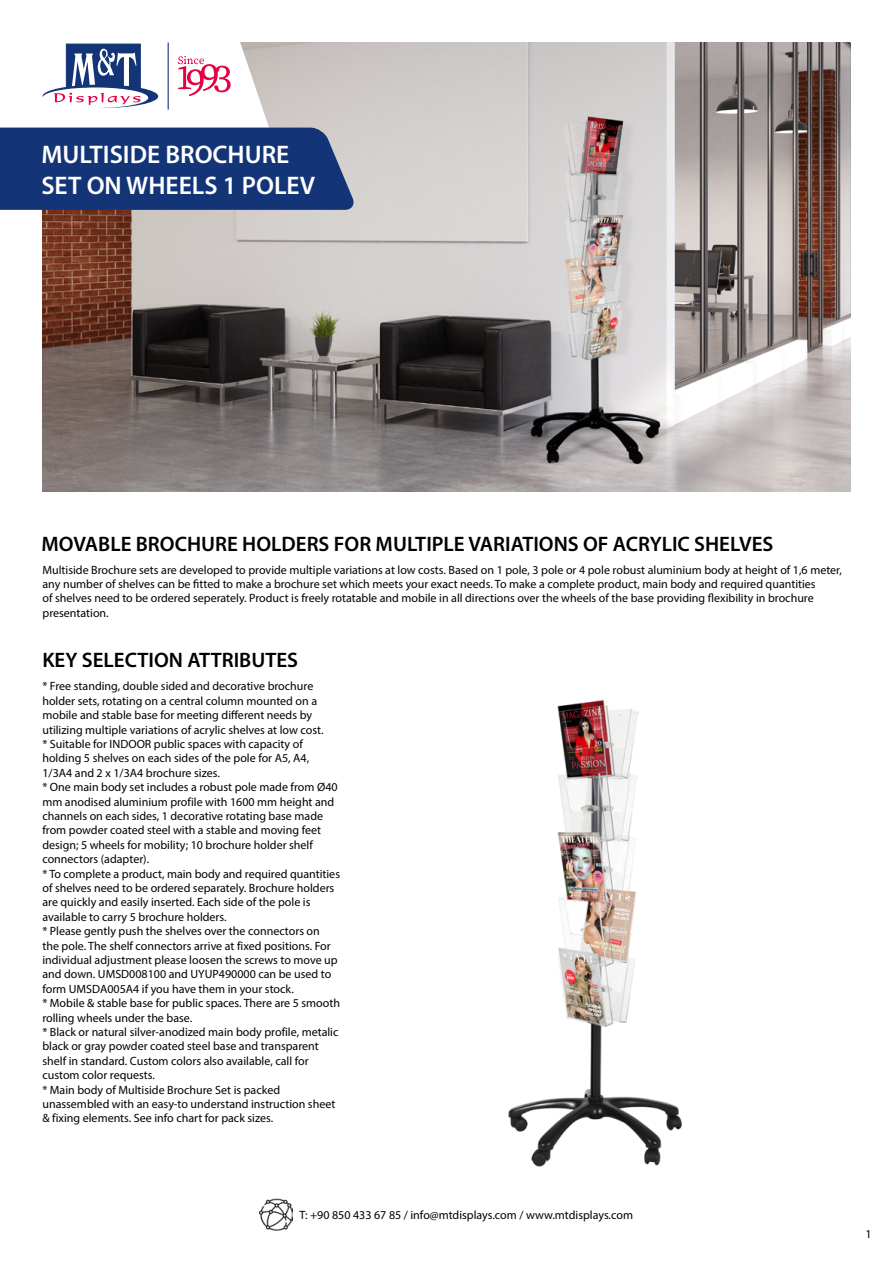
<style>
.page{position:relative;width:893px;height:1263px;background:#fff}
.page>*{position:absolute;margin:0;border:0;box-sizing:border-box;transform-origin:0 0}
.t1{font:600 25.5px/30.6px "Myriad Pro";color:#fff}
.t2{font:600 21px "Myriad Pro";color:#000}
.t3{font:12px/14.4px "Myriad Pro";color:#000}
</style>
<div class="page">
<img style="left:260px;top:1198px;width:33px;height:33px">
<img style="left:508px;top:700px;width:174px;height:467px">
<img style="left:43px;top:43px;width:807px;height:448px">
<svg style="left:0;top:42px;width:355px;height:168px"></svg>
<h1 class="t1" style="left:41px;top:139px;width:275px">MULTISIDE BROCHURE<br>SET ON WHEELS 1 POLEV</h1>
<h2 class="t2" style="left:41px;top:530px;width:734px">MOVABLE BROCHURE HOLDERS FOR MULTIPLE VARIATIONS OF ACRYLIC SHELVES</h2>
<p class="t3" style="left:43px;top:562px;width:801px">Multiside Brochure sets are developed to provide multiple variations at low costs. Based on 1 pole, 3 pole or 4 pole robust aluminium body at height of 1,6 meter, any number of shelves can be fitted to make a brochure set which meets your exact needs. To make a complete product, main body and required quantities<br>of shelves need to be ordered seperately. Product is freely rotatable and mobile in all directions over the wheels of the base providing flexibility in brochure presentation.</p>
<h2 class="t2" style="left:42px;top:646px;width:257px">KEY SELECTION ATTRIBUTES</h2>
<p class="t3" style="left:42px;top:679px;width:299px">* Free standing, double sided and decorative brochure holder sets, rotating on a central column mounted on a mobile and stable base for meeting different needs by utilizing multiple variations of acrylic shelves at low cost.<br>* Suitable for INDOOR public spaces with capacity of holding 5 shelves on each sides of the pole for A5, A4, 1/3A4 and 2 x 1/3A4 brochure sizes.<br>* One main body set includes a robust pole made from Ø40 mm anodised aluminium profile with 1600 mm height and channels on each sides, 1 decorative rotating base made from powder coated steel with a stable and moving feet design; 5 wheels for mobility; 10 brochure holder shelf connectors (adapter).<br>* To complete a product, main body and required quantities of shelves need to be ordered separately. Brochure holders are quickly and easily inserted. Each side of the pole is available to carry 5 brochure holders.<br>* Please gently push the shelves over the connectors on<br>the pole. The shelf connectors arrive at fixed positions. For individual adjustment please loosen the screws to move up and down. UMSD008100 and UYUP490000 can be used to form UMSDA005A4 if you have them in your stock.<br>* Mobile &amp; stable base for public spaces. There are 5 smooth rolling wheels under the base.<br>* Black or natural silver-anodized main body profile, metalic black or gray powder coated steel base and transparent shelf in standard. Custom colors also available, call for custom color requests.<br>* Main body of Multiside Brochure Set is packed unassembled with an easy-to understand instruction sheet &amp; fixing elements. See info chart for pack sizes.</p>
<p class="t3" style="left:299px;top:1207px;width:335px">T: +90 850 433 67 85 / info@mtdisplays.com / www.mtdisplays.com</p>
<p class="t3" style="left:865px;top:1226px;width:8px">1</p>
</div>
